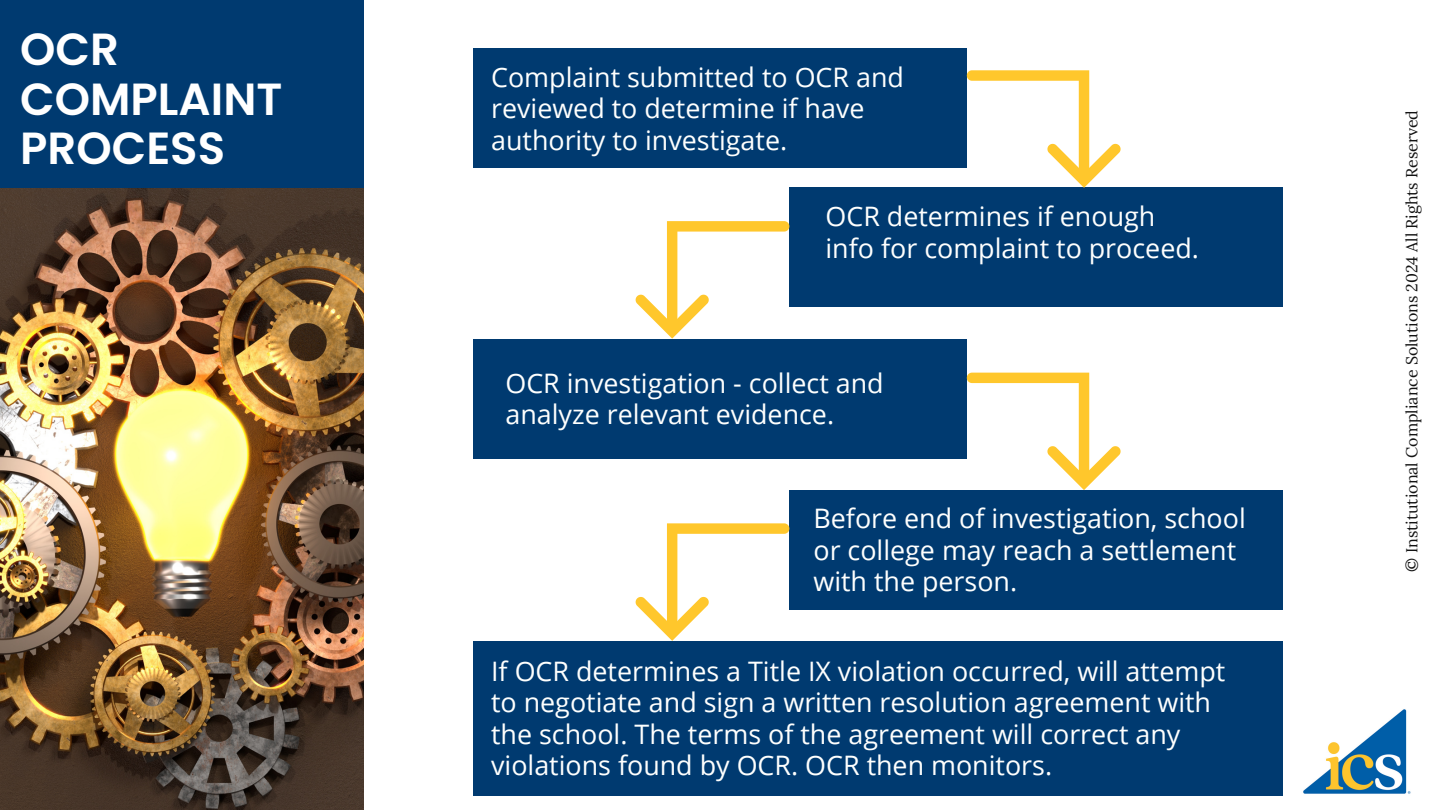
<style>
.page{position:relative;width:1440px;height:810px;background:#fff}
.page>*{position:absolute;margin:0;border:0;box-sizing:border-box;transform-origin:0 0}
.t1{font:600 45px/49.5px "Poppins";color:#fff}
.t2{font:26.9px/31.5px "Open Sans";color:#fefffe}
.t3{font:16px "Lora";color:#131313}
</style>
<div class="page">
<img style="left:0;top:188px;width:364px;height:622px">
<div style="left:0;top:0;width:363px;height:188px;background:#003a70"></div>
<div style="left:473px;top:641px;width:810px;height:154px;background:#003a70"></div>
<div style="left:473px;top:48px;width:494px;height:120px;background:#003a70"></div>
<div style="left:789px;top:187px;width:494px;height:120px;background:#003a70"></div>
<div style="left:473px;top:339px;width:494px;height:120px;background:#003a70"></div>
<div style="left:789px;top:490px;width:494px;height:120px;background:#003a70"></div>
<svg style="left:967px;top:70px;width:154px;height:118px"></svg>
<svg style="left:636px;top:221px;width:153px;height:118px"></svg>
<svg style="left:967px;top:373px;width:154px;height:117px"></svg>
<svg style="left:636px;top:523px;width:153px;height:118px"></svg>
<img style="left:1303px;top:709px;width:108px;height:85px">
<p class="t1" style="left:20px;top:25px;width:264px">OCR<br>COMPLAINT<br>PROCESS</p>
<p class="t2" style="left:491px;top:60px;width:414px">Complaint submitted to OCR and reviewed to determine if have authority to investigate.</p>
<p class="t2" style="left:826px;top:200px;width:375px">OCR determines if enough info for complaint to proceed.</p>
<p class="t2" style="left:505px;top:367px;width:380px">OCR investigation - collect and analyze relevant evidence.</p>
<p class="t2" style="left:813px;top:502px;width:434px">Before end of investigation, school or college may reach a settlement with the person.</p>
<p class="t2" style="left:491px;top:655px;width:736px">If OCR determines a Title IX violation occurred, will attempt to negotiate and sign a written resolution agreement with the school. The terms of the agreement will correct any violations found by OCR. OCR then monitors.</p>
<p class="t3" style="left:1401px;top:572px;width:463px;rotate:-90deg">© Institutional Compliance Solutions 2024 All Rights Reserved</p>
</div>
